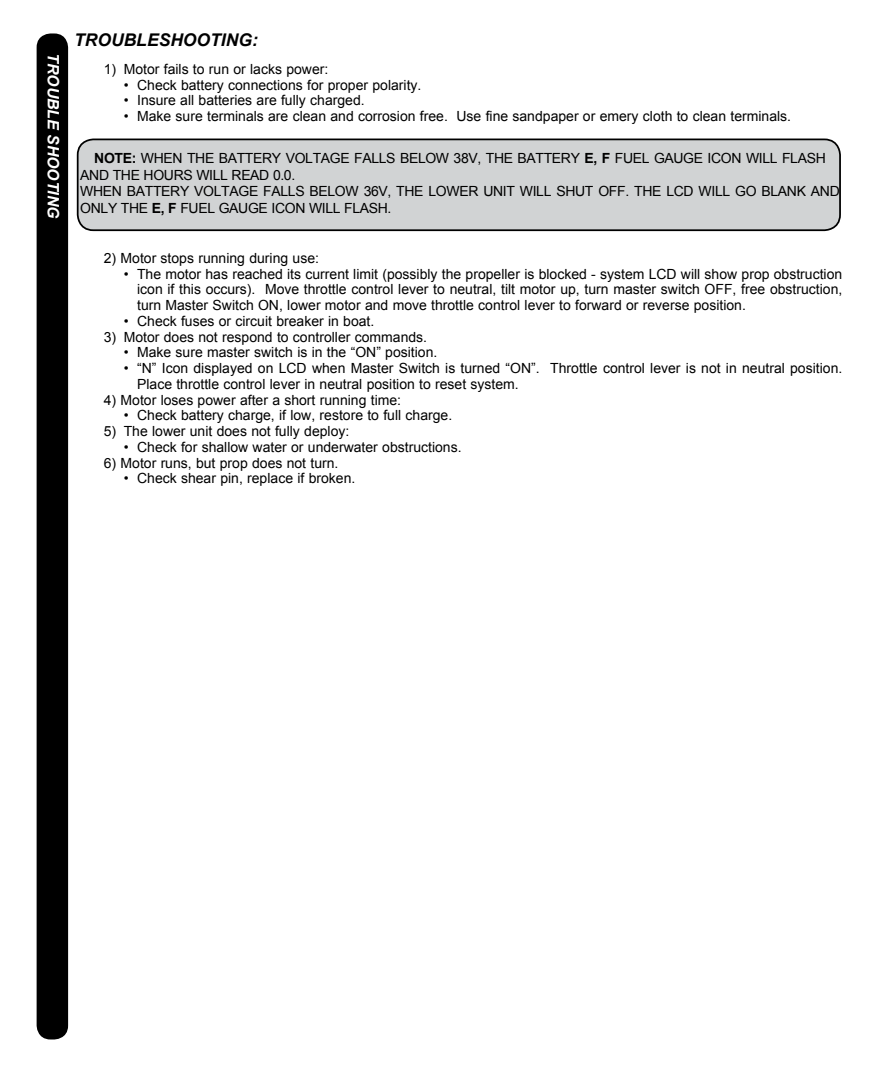
<style>
.page{position:relative;width:882px;height:1071px;background:#fff}
.page>*{position:absolute;margin:0;border:0;box-sizing:border-box;transform-origin:0 0}
.t1{font:italic 700 17.5px "Arial";color:#000}
.t2{font:italic 700 15.75px "Arial";letter-spacing:-.005em;color:#fff}
.t3{font:14px/15.8px "Arial";color:#000;text-align:justify}
.t4{font:14px/16.8px "Arial";letter-spacing:-.025em;color:#000}
.s1{font-weight:700}
</style>
<div class="page">
<div style="left:37px;top:33px;width:31px;height:1007px;background:#000;border-radius:14px"></div>
<div style="left:78px;top:139px;width:762px;height:91px;background:#d1d3d4;border-radius:16px"></div>
<div style="left:77px;top:139px;width:764px;height:92px;border:2px solid #000;border-radius:16px"></div>
<p class="t2" style="left:62px;top:53px;width:167px;rotate:90deg">TROUBLE SHOOTING</p>
<p class="t1" style="left:74px;top:30px;width:185px">TROUBLESHOOTING:</p>
<p class="t3" style="left:104px;top:61px;width:226px">1) Motor fails to run or lacks power:</p>
<p class="t3" style="left:124px;top:77px;width:299px">• Check battery connections for proper polarity.</p>
<p class="t3" style="left:124px;top:93px;width:243px">• Insure all batteries are fully charged.</p>
<p class="t3" style="left:124px;top:109px;width:669px">• Make sure terminals are clean and corrosion free. Use fine sandpaper or emery cloth to clean terminals.</p>
<p class="t4" style="left:80px;top:150px;width:761px;text-indent:14px"><span class="s1">NOTE:</span> WHEN THE BATTERY VOLTAGE FALLS BELOW 38V, THE BATTERY <span class="s1">E, F</span> FUEL GAUGE ICON WILL FLASH AND THE HOURS WILL READ 0.0.<br>WHEN BATTERY VOLTAGE FALLS BELOW 36V, THE LOWER UNIT WILL SHUT OFF. THE LCD WILL GO BLANK AND ONLY THE <span class="s1">E, F</span> FUEL GAUGE ICON WILL FLASH.</p>
<p class="t3" style="left:104px;top:250px;width:217px">2) Motor stops running during use:</p>
<p class="t3" style="left:137px;top:266px;width:707px;text-indent:-13px">• The motor has reached its current limit (possibly the propeller is blocked - system LCD will show prop obstruction icon if this occurs). Move throttle control lever to neutral, tilt motor up, turn master switch OFF, free obstruction, turn Master Switch ON, lower motor and move throttle control lever to forward or reverse position.</p>
<p class="t3" style="left:124px;top:313px;width:252px">• Check fuses or circuit breaker in boat.</p>
<p class="t3" style="left:104px;top:329px;width:325px">3) Motor does not respond to controller commands.</p>
<p class="t3" style="left:124px;top:345px;width:315px">• Make sure master switch is in the “ON” position.</p>
<p class="t3" style="left:137px;top:361px;width:707px;text-indent:-13px">• “N” Icon displayed on LCD when Master Switch is turned “ON”. Throttle control lever is not in neutral position.<br>Place throttle control lever in neutral position to reset system.</p>
<p class="t3" style="left:104px;top:392px;width:299px">4) Motor loses power after a short running time:</p>
<p class="t3" style="left:124px;top:408px;width:330px">• Check battery charge, if low, restore to full charge.</p>
<p class="t3" style="left:104px;top:424px;width:247px">5) The lower unit does not fully deploy:</p>
<p class="t3" style="left:124px;top:439px;width:339px">• Check for shallow water or underwater obstructions.</p>
<p class="t3" style="left:104px;top:455px;width:236px">6) Motor runs, but prop does not turn.</p>
<p class="t3" style="left:124px;top:471px;width:233px">• Check shear pin, replace if broken.</p>
</div>
